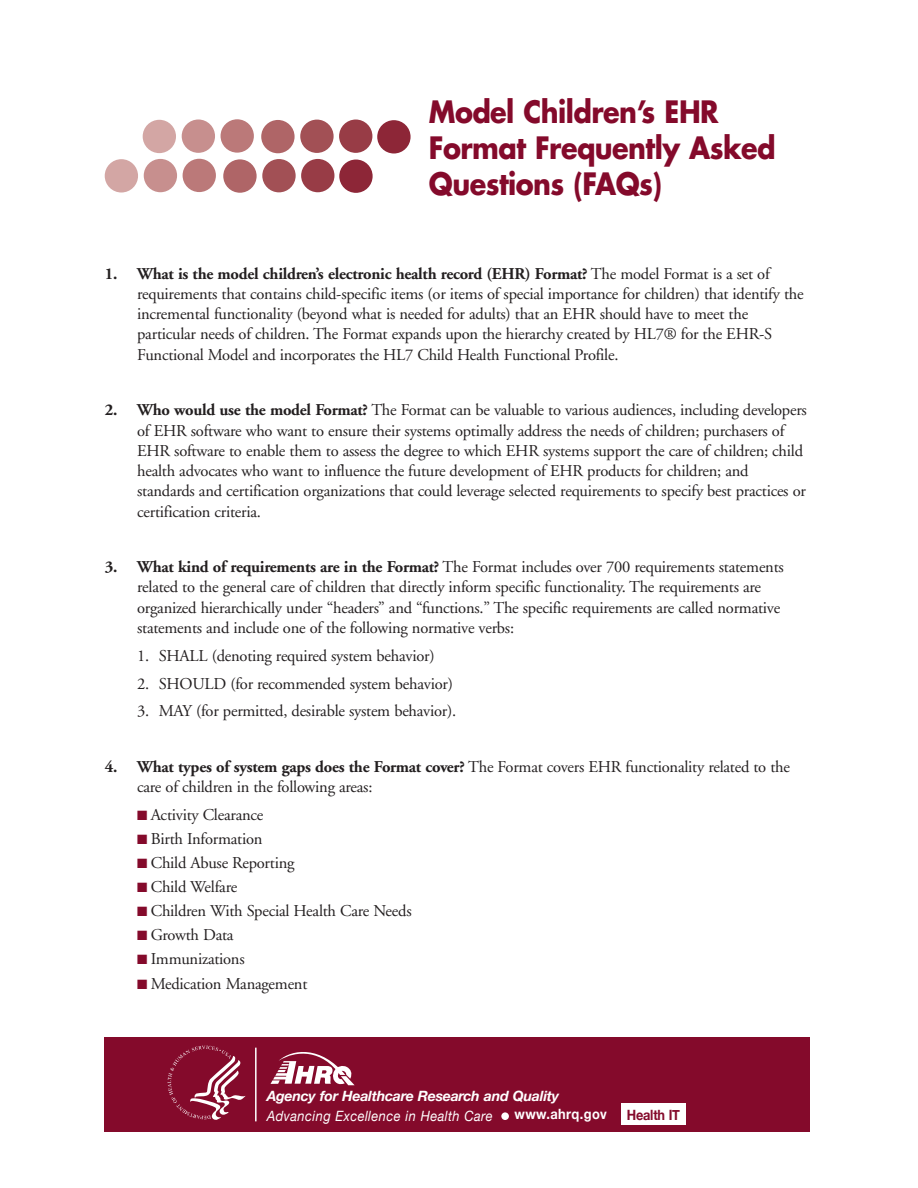
<style>
.page{position:relative;width:918px;height:1188px;background:#fff}
.page>*{position:absolute;margin:0;border:0;box-sizing:border-box;transform-origin:0 0}
.t1{font:700 30px/36px "Futura";letter-spacing:-.02em;color:#840a2b;scale:.9 1}
.t2{font:16.5px/20.2px "Adobe Garamond";letter-spacing:-.015em;color:#231f20}
.t3{font:italic 700 14.1px "Helvetica Neue";letter-spacing:-.015em;color:#fff}
.t4{font:italic 14.1px "Helvetica Neue";letter-spacing:.035em;color:#fff;scale:.91 1}
.t5{font:700 14.1px "Helvetica Neue";letter-spacing:.035em;color:#fff;scale:.91 1}
.t6{font:700 14.1px "Helvetica Neue";letter-spacing:-.015em;color:#840a2b;scale:.9 1}
.s1{font-weight:700}
.s2{color:#840a2b}
</style>
<div class="page">
<div style="left:105px;top:1037px;width:705px;height:95px;background:#840a2b"></div>
<div style="left:621px;top:1104px;width:65px;height:21px;background:#fff"></div>
<div style="left:501px;top:1112px;width:8px;height:8px;background:#fff;border-radius:50%"></div>
<div style="left:377px;top:120px;width:34px;height:34px;background:#8d2637;border-radius:50%"></div>
<div style="left:339px;top:120px;width:33px;height:33px;background:#983c46;border-radius:50%"></div>
<div style="left:300px;top:120px;width:34px;height:33px;background:#a25055;border-radius:50%"></div>
<div style="left:261px;top:120px;width:34px;height:33px;background:#af6567;border-radius:50%"></div>
<div style="left:221px;top:119px;width:33px;height:34px;background:#bb7979;border-radius:50%"></div>
<div style="left:182px;top:119px;width:33px;height:34px;background:#c78f8e;border-radius:50%"></div>
<div style="left:143px;top:120px;width:33px;height:33px;background:#d3a6a4;border-radius:50%"></div>
<div style="left:339px;top:160px;width:34px;height:33px;background:#8d2637;border-radius:50%"></div>
<div style="left:301px;top:159px;width:33px;height:33px;background:#983c46;border-radius:50%"></div>
<div style="left:262px;top:159px;width:34px;height:33px;background:#a25055;border-radius:50%"></div>
<div style="left:223px;top:159px;width:34px;height:34px;background:#af6567;border-radius:50%"></div>
<div style="left:183px;top:159px;width:33px;height:33px;background:#bb7979;border-radius:50%"></div>
<div style="left:144px;top:159px;width:33px;height:33px;background:#c78f8e;border-radius:50%"></div>
<div style="left:105px;top:159px;width:33px;height:34px;background:#d3a6a4;border-radius:50%"></div>
<svg style="left:168px;top:1046px;width:78px;height:74px"></svg>
<svg style="left:271px;top:1052px;width:84px;height:33px"></svg>
<hr style="left:255px;top:1048px;width:2px;height:73px;background:#fff">
<h1 class="t1" style="left:429px;top:97px;width:387px">Model Children’s EHR<br>Format Frequently Asked<br>Questions (FAQs)</h1>
<p class="t2" style="left:137px;top:265px;width:668px;text-indent:-32px"><span class="s1">1. What is the model children’s electronic health record (EHR) Format?</span> The model Format is a set of requirements that contains child-specific items (or items of special importance for children) that identify the incremental functionality (beyond what is needed for adults) that an EHR should have to meet the particular needs of children. The Format expands upon the hierarchy created by HL7® for the EHR-S Functional Model and incorporates the HL7 Child Health Functional Profile.</p>
<p class="t2" style="left:137px;top:401px;width:671px;text-indent:-32px"><span class="s1">2. Who would use the model Format?</span> The Format can be valuable to various audiences, including developers of EHR software who want to ensure their systems optimally address the needs of children; purchasers of EHR software to enable them to assess the degree to which EHR systems support the care of children; child health advocates who want to influence the future development of EHR products for children; and standards and certification organizations that could leverage selected requirements to specify best practices or certification criteria.</p>
<p class="t2" style="left:137px;top:558px;width:648px;text-indent:-32px"><span class="s1">3. What kind of requirements are in the Format?</span> The Format includes over 700 requirements statements related to the general care of children that directly inform specific functionality. The requirements are organized hierarchically under “headers” and “functions.” The specific requirements are called normative statements and include one of the following normative verbs:</p>
<p class="t2" style="left:137px;top:647px;width:299px">1. SHALL (denoting required system behavior)</p>
<p class="t2" style="left:137px;top:675px;width:317px">2. SHOULD (for recommended system behavior)</p>
<p class="t2" style="left:137px;top:702px;width:321px">3. MAY (for permitted, desirable system behavior).</p>
<p class="t2" style="left:137px;top:758px;width:654px;text-indent:-32px"><span class="s1">4. What types of system gaps does the Format cover?</span> The Format covers EHR functionality related to the care of children in the following areas:</p>
<p class="t2" style="left:137px;top:806px;width:128px"><span class="s2">■</span> Activity Clearance</p>
<p class="t2" style="left:137px;top:830px;width:127px"><span class="s2">■</span> Birth Information</p>
<p class="t2" style="left:137px;top:854px;width:159px"><span class="s2">■</span> Child Abuse Reporting</p>
<p class="t2" style="left:137px;top:878px;width:102px"><span class="s2">■</span> Child Welfare</p>
<p class="t2" style="left:137px;top:902px;width:276px"><span class="s2">■</span> Children With Special Health Care Needs</p>
<p class="t2" style="left:137px;top:926px;width:98px"><span class="s2">■</span> Growth Data</p>
<p class="t2" style="left:137px;top:951px;width:109px"><span class="s2">■</span> Immunizations</p>
<p class="t2" style="left:137px;top:975px;width:172px"><span class="s2">■</span> Medication Management</p>
<p class="t3" style="left:267px;top:1087px;width:294px">Agency for Healthcare Research and Quality</p>
<p class="t4" style="left:267px;top:1107px;width:250px">Advancing Excellence in Health Care</p>
<p class="t5" style="left:515px;top:1105px;width:103px">www.ahrq.gov</p>
<p class="t6" style="left:627px;top:1106px;width:61px">Health IT</p>
</div>
